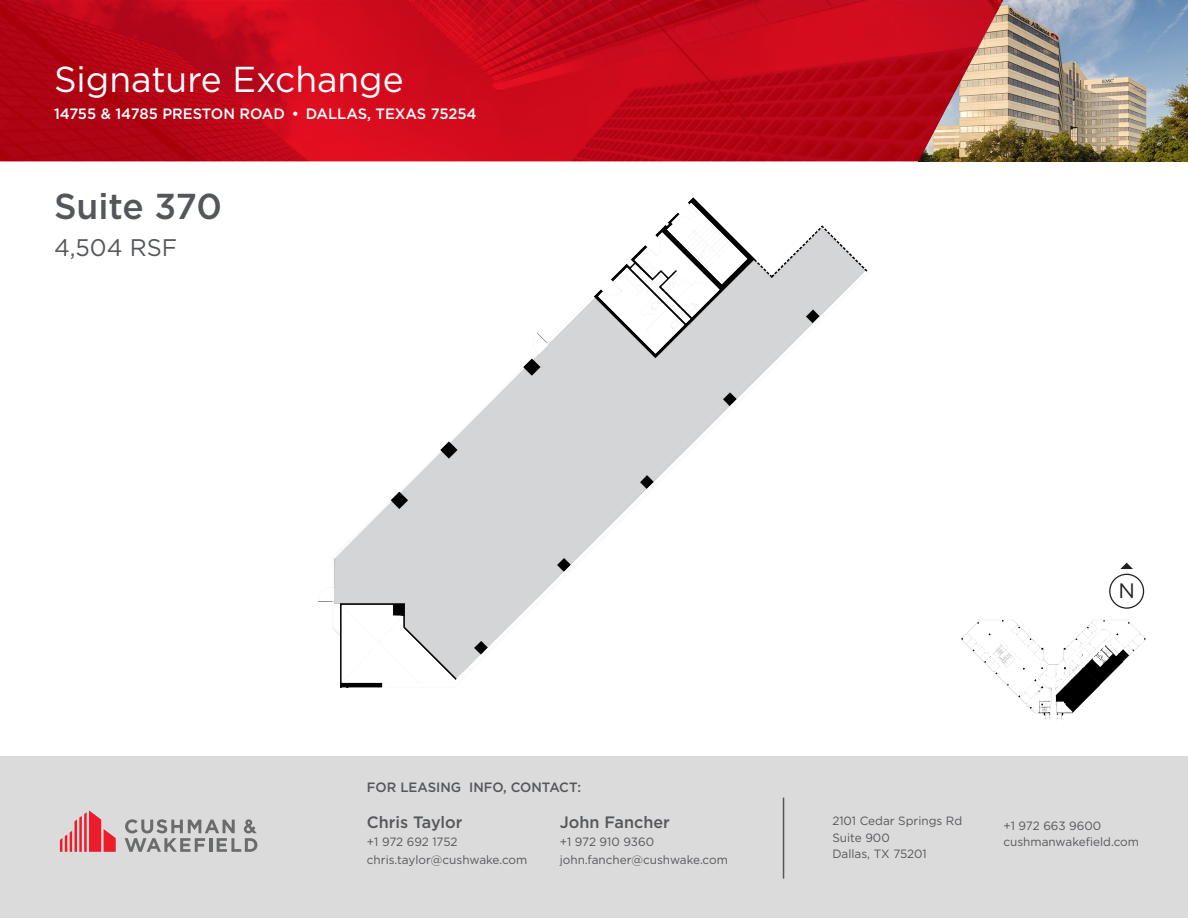
<style>
.page{position:relative;width:1188px;height:918px;background:#fff}
.page>*{position:absolute;margin:0;border:0;box-sizing:border-box;transform-origin:0 0}
.t1{font:36px "Gotham";color:#fff}
.t2{font:500 36px "Gotham";letter-spacing:-.005em;color:#54575a}
.t3{font:24px "Gotham";color:#54575a}
.Broker_Name{font:21px "Gotham";color:#231f20}
.t4{font:500 16.5px "Gotham";color:#54575a}
.t5{font:500 15px "Gotham";color:#fff}
.t6{font:500 13.5px "Gotham";color:#54575a}
.t7{font:12px "Gotham";color:#54575a}
</style>
<div class="page">
<img style="left:1003px;top:0;width:185px;height:161px">
<svg style="left:0;top:0;width:1003px;height:161px;background:#c20f1e"></svg>
<div style="left:0;top:756px;width:1188px;height:162px;background:#dcdbdc"></div>
<hr style="left:783px;top:798px;width:1px;height:81px;background:#54575a">
<svg style="left:60px;top:810px;width:56px;height:42px"></svg>
<svg style="left:125px;top:819px;width:132px;height:33px"></svg>
<img style="left:961px;top:619px;width:185px;height:101px">
<div style="left:1109px;top:574px;width:35px;height:35px;border:1px solid #231f20;border-radius:50%"></div>
<svg style="left:1120px;top:563px;width:13px;height:6px"></svg>
<img style="left:319px;top:197px;width:549px;height:490px">
<p class="t1" style="left:54px;top:58px;width:351px">Signature Exchange</p>
<p class="t5" style="left:54px;top:105px;width:424px">14755 &amp; 14785 PRESTON ROAD • DALLAS, TEXAS 75254</p>
<p class="t2" style="left:54px;top:185px;width:169px">Suite 370</p>
<p class="t3" style="left:54px;top:233px;width:125px">4,504 RSF</p>
<p class="t6" style="left:367px;top:779px;width:216px">FOR LEASING INFO, CONTACT:</p>
<p class="t4" style="left:367px;top:812px;width:97px">Chris Taylor</p>
<p class="t7" style="left:367px;top:835px;width:92px">+1 972 692 1752</p>
<p class="t7" style="left:367px;top:853px;width:162px">chris.taylor@cushwake.com</p>
<p class="t4" style="left:560px;top:812px;width:112px">John Fancher</p>
<p class="t7" style="left:560px;top:835px;width:96px">+1 972 910 9360</p>
<p class="t7" style="left:560px;top:853px;width:170px">john.fancher@cushwake.com</p>
<p class="Broker_Name" style="left:1118px;top:578px;width:18px">N</p>
<p class="t7" style="left:832px;top:814px;width:131px">2101 Cedar Springs Rd</p>
<p class="t7" style="left:832px;top:830px;width:59px">Suite 900</p>
<p class="t7" style="left:832px;top:847px;width:96px">Dallas, TX 75201</p>
<p class="t7" style="left:1003px;top:818px;width:99px">+1 972 663 9600</p>
<p class="t7" style="left:1003px;top:835px;width:137px">cushmanwakefield.com</p>
</div>
